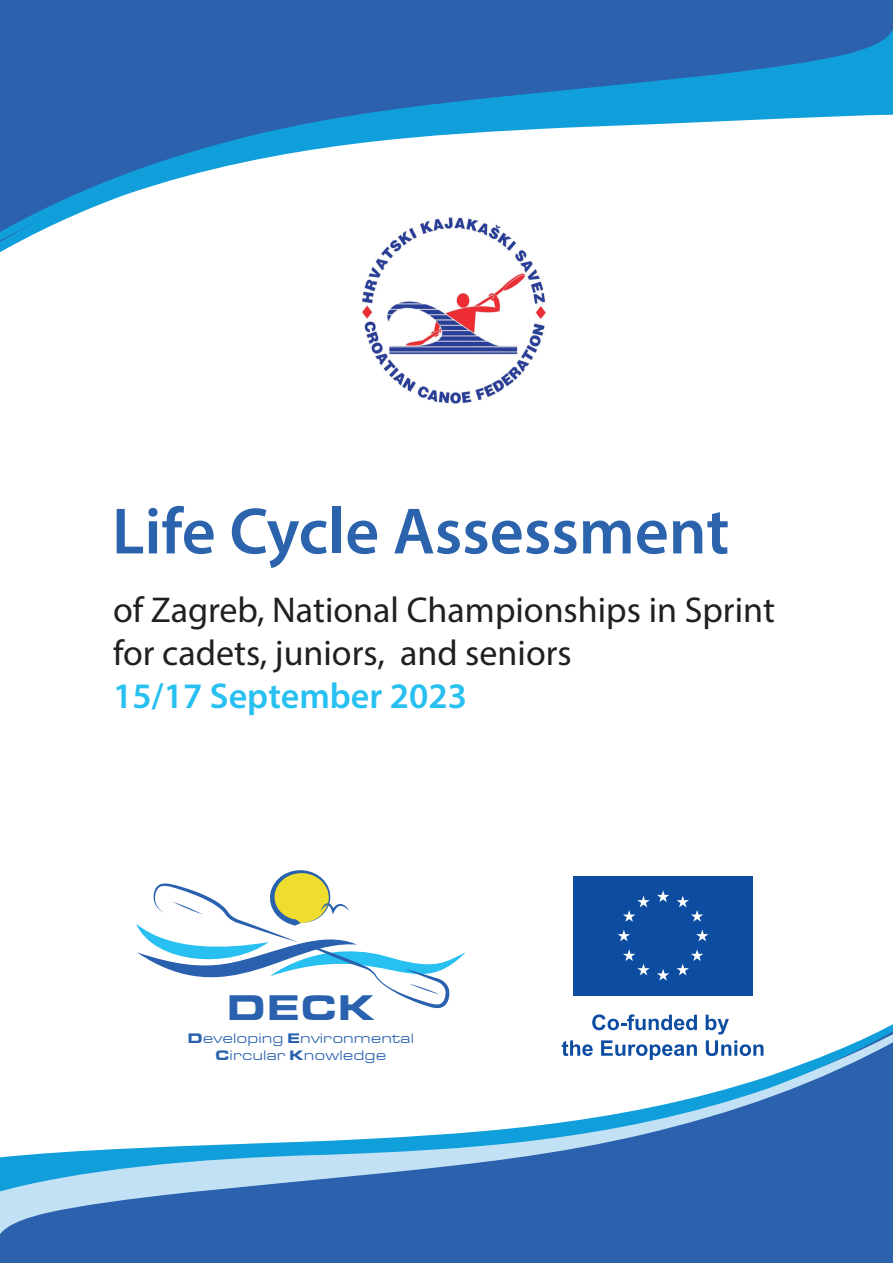
<style>
.page{position:relative;width:893px;height:1263px;background:#fff}
.page>*{position:absolute;margin:0;border:0;box-sizing:border-box;transform-origin:0 0}
.t1{font:600 66px "Myriad Pro";color:#2b63ad}
.t2{font:36.75px "Eurostar Black Extended";color:#2a61ae}
.t3{font:36px/43.2px "Myriad Pro";color:#231f20}
.t4{font:600 36px "Myriad Pro";color:#27c0f0}
.t5{font:14.25px/17.1px "Eurostar Regular Extended";color:#2b62ae;text-align:center}
.s1{font-family:"Eurostar Black Extended"}
</style>
<div class="page">
<div style="left:0;top:0;width:893px;height:11px;background:#2c62ad"></div>
<div style="left:0;top:11px;width:893px;height:63px;background:#2c62ad"></div>
<svg style="left:0;top:74px;width:893px;height:178px"></svg>
<div style="left:0;top:1255px;width:893px;height:8px;background:#2c62ad"></div>
<div style="left:0;top:1193px;width:893px;height:62px;background:#2c62ad"></div>
<svg style="left:0;top:1018px;width:893px;height:175px"></svg>
<img style="left:323px;top:210px;width:258px;height:194px">
<div style="left:573px;top:876px;width:180px;height:120px;background:#0d4da1"></div>
<svg style="left:657px;top:890px;width:12px;height:12px"></svg>
<svg style="left:623px;top:896px;width:27px;height:26px"></svg>
<svg style="left:618px;top:930px;width:12px;height:11px"></svg>
<svg style="left:623px;top:949px;width:27px;height:26px"></svg>
<svg style="left:657px;top:969px;width:12px;height:12px"></svg>
<svg style="left:676px;top:949px;width:27px;height:26px"></svg>
<svg style="left:696px;top:929px;width:12px;height:12px"></svg>
<svg style="left:677px;top:896px;width:26px;height:26px"></svg>
<svg style="left:592px;top:1014px;width:105px;height:16px"></svg>
<svg style="left:706px;top:1015px;width:23px;height:19px"></svg>
<svg style="left:562px;top:1040px;width:31px;height:16px"></svg>
<svg style="left:601px;top:1040px;width:96px;height:20px"></svg>
<svg style="left:706px;top:1040px;width:57px;height:16px"></svg>
<svg style="left:136px;top:870px;width:330px;height:139px"></svg>
<h1 class="t1" style="left:112px;top:489px;width:619px">Life Cycle Assessment</h1>
<p class="t3" style="left:113px;top:588px;width:663px">of Zagreb, National Championships in Sprint for cadets, juniors, and seniors</p>
<p class="t4" style="left:113px;top:673px;width:355px">15/17 September 2023</p>
<p class="t2" style="left:227px;top:984px;width:150px">DECK</p>
<p class="t5" style="left:187px;top:1029px;width:228px"><span class="s1">D</span>eveloping <span class="s1">E</span>nvironmental<br><span class="s1">C</span>ircular <span class="s1">K</span>nowledge</p>
</div>
